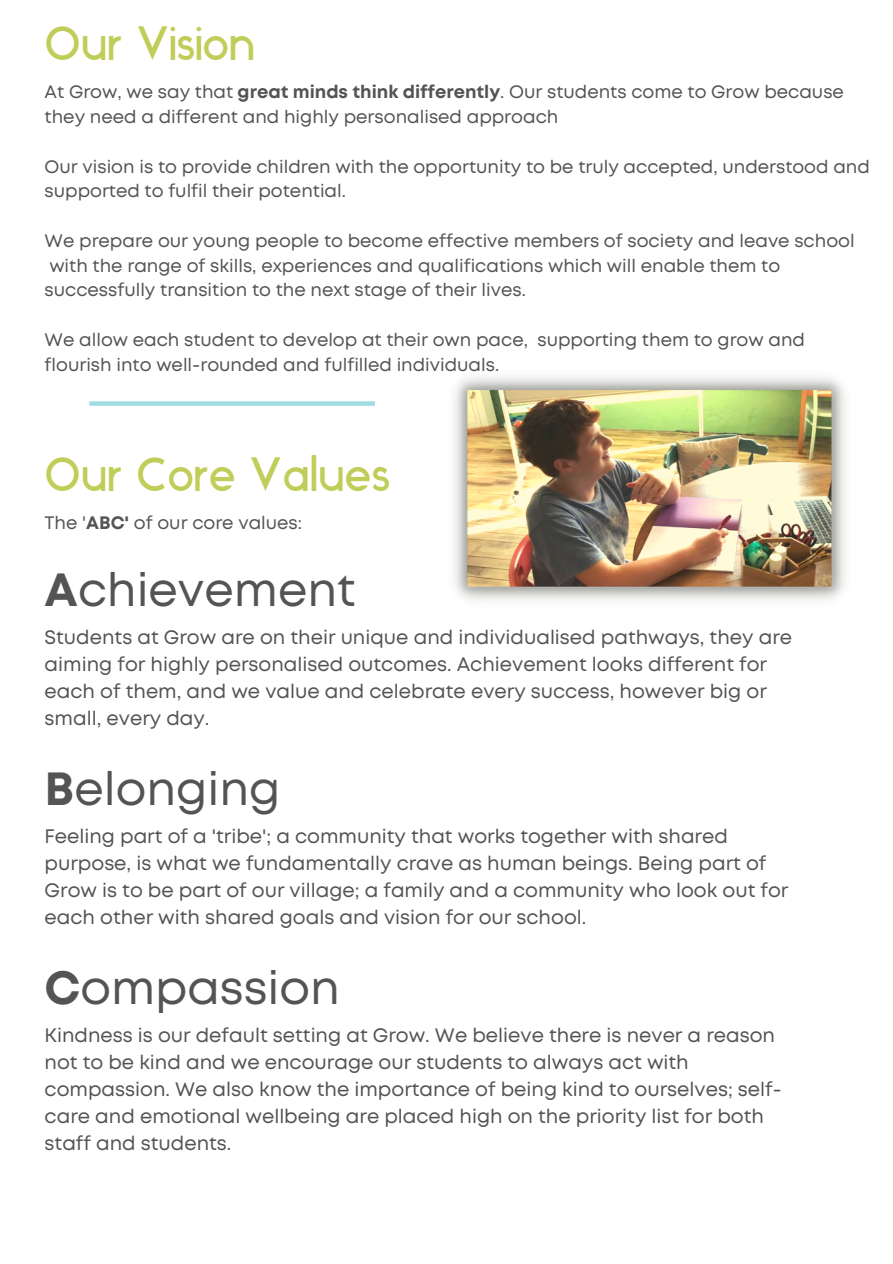
<style>
.page{position:relative;width:893px;height:1264px;background:#fff}
.page>*{position:absolute;margin:0;border:0;box-sizing:border-box;transform-origin:0 0}
.t1{font:48px "Ikaros";color:#c0cd58}
.t2{font:46.5px "Mont";color:#545454}
.t3{font:19.5px/27px "Mont";color:#545454}
.t4{font:18px/24.8px "Mont";color:#545454}
.s1{font-weight:700}
</style>
<div class="page">
<div style="left:89px;top:401px;width:286px;height:5px;background:#a1dce4"></div>
<img style="left:454px;top:377px;width:391px;height:224px">
<p class="t1" style="left:45px;top:24px;width:212px">Our Vision</p>
<p class="t4" style="left:45px;top:81px;width:800px">At Grow, we say that <span class="s1">great minds think differently</span>. Our students come to Grow because they need a different and highly personalised approach</p>
<p class="t4" style="left:45px;top:155px;width:826px">Our vision is to provide children with the opportunity to be truly accepted, understood and supported to fulfil their potential.</p>
<p class="t4" style="left:45px;top:229px;width:811px">We prepare our young people to become effective members of society and leave school with the range of skills, experiences and qualifications which will enable them to successfully transition to the next stage of their lives.</p>
<p class="t4" style="left:45px;top:328px;width:761px">We allow each student to develop at their own pace, supporting them to grow and flourish into well-rounded and fulfilled individuals.</p>
<p class="t1" style="left:45px;top:455px;width:347px">Our Core Values</p>
<p class="t4" style="left:45px;top:512px;width:259px">The '<span class="s1">ABC'</span> of our core values:</p>
<p class="t2" style="left:45px;top:572px;width:312px"><span class="s1">A</span>chievement</p>
<p class="t3" style="left:45px;top:625px;width:749px">Students at Grow are on their unique and individualised pathways, they are aiming for highly personalised outcomes. Achievement looks different for each of them, and we value and celebrate every success, however big or small, every day.</p>
<p class="t2" style="left:45px;top:771px;width:237px"><span class="s1">B</span>elonging</p>
<p class="t3" style="left:45px;top:824px;width:745px">Feeling part of a 'tribe'; a community that works together with shared purpose, is what we fundamentally crave as human beings. Being part of Grow is to be part of our village; a family and a community who look out for each other with shared goals and vision for our school.</p>
<p class="t2" style="left:45px;top:970px;width:297px"><span class="s1">C</span>ompassion</p>
<p class="t3" style="left:45px;top:1023px;width:738px">Kindness is our default setting at Grow. We believe there is never a reason not to be kind and we encourage our students to always act with compassion. We also know the importance of being kind to ourselves; self&shy;care and emotional wellbeing are placed high on the priority list for both staff and students.</p>
</div>
